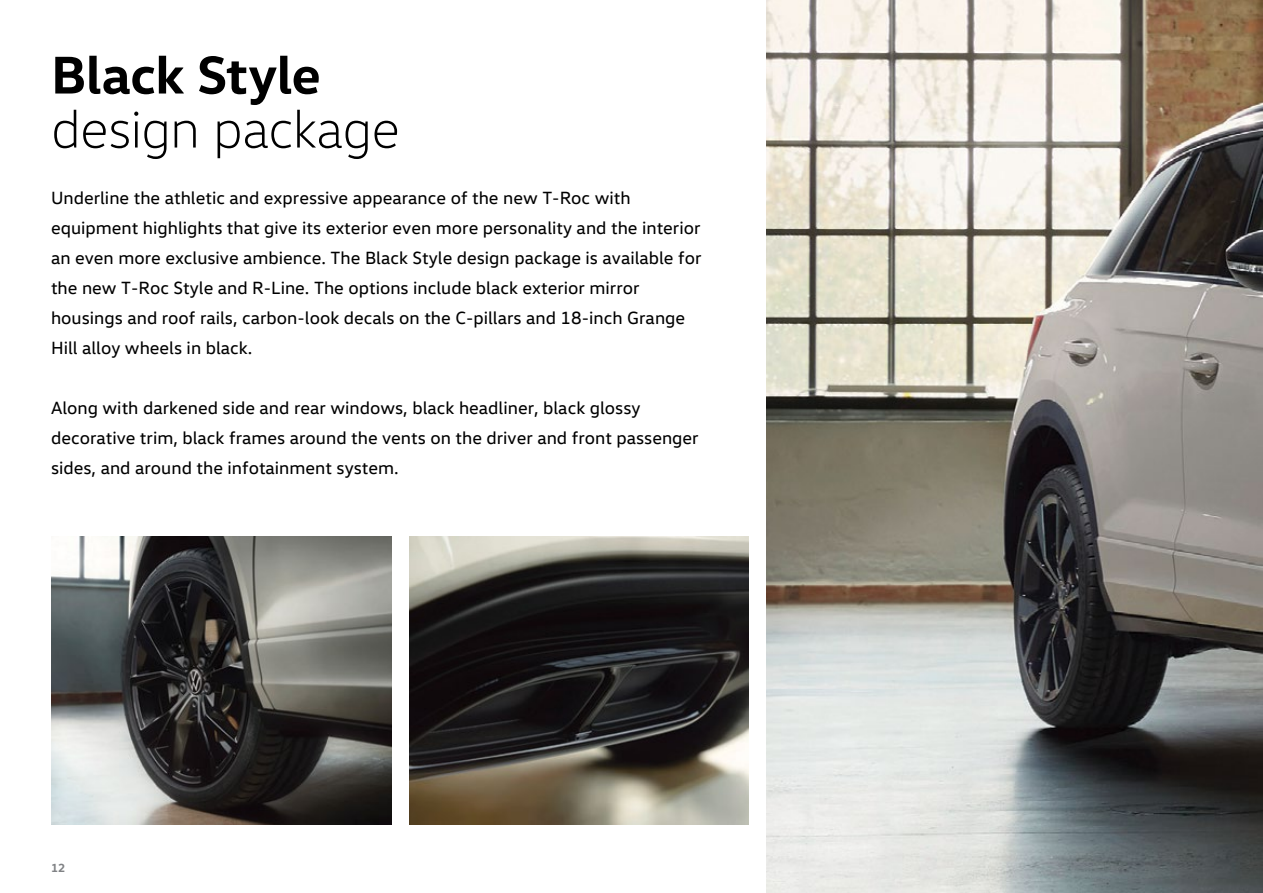
<style>
.page{position:relative;width:1263px;height:893px;background:#fff}
.page>*{position:absolute;margin:0;border:0;box-sizing:border-box;transform-origin:0 0}
.t1{font:300 54px "VW Head";letter-spacing:-.015em;color:#000}
.t2{font:700 54px "VW Head";letter-spacing:-.01em;color:#000}
.t3{font:18px/30px "VW Head";color:#000}
.t4{font:700 12px "VW Head";color:#808285}
</style>
<div class="page">
<img style="left:767px;top:0;width:496px;height:893px">
<img style="left:52px;top:536px;width:340px;height:288px">
<img style="left:409px;top:536px;width:340px;height:288px">
<h1 class="t2" style="left:51px;top:40px;width:271px">Black Style</h1>
<h1 class="t1" style="left:51px;top:97px;width:350px">design package</h1>
<p class="t3" style="left:51px;top:182px;width:652px">Underline the athletic and expressive appearance of the new T-Roc with equipment highlights that give its exterior even more personality and the interior an even more exclusive ambience. The Black Style design package is available for the new T-Roc Style and R-Line. The options include black exterior mirror housings and roof rails, carbon-look decals on the C-pillars and 18-inch Grange Hill alloy wheels in black.</p>
<p class="t3" style="left:51px;top:392px;width:649px">Along with darkened side and rear windows, black headliner, black glossy decorative trim, black frames around the vents on the driver and front passenger sides, and around the infotainment system.</p>
<p class="t4" style="left:51px;top:860px;width:16px">12</p>
</div>
